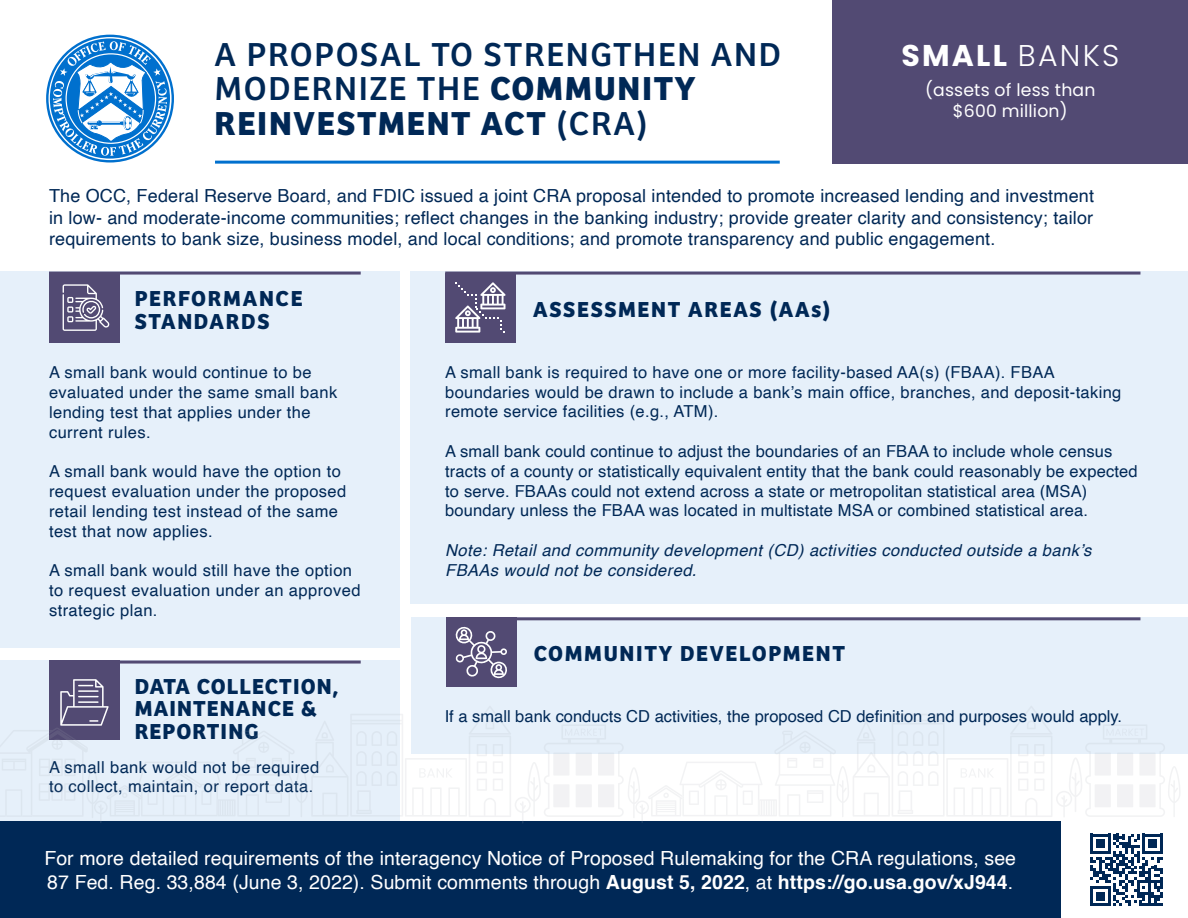
<style>
.page{position:relative;width:1188px;height:918px;background:#fff}
.page>*{position:absolute;margin:0;border:0;box-sizing:border-box;transform-origin:0 0}
.t1{font:34.5px/34.5px "Bree";letter-spacing:.05em;color:#002856}
.t2{font:700 30px "Poppins";letter-spacing:.075em;color:#fff}
.Headers{font:700 22.5px "Bree";letter-spacing:.075em;color:#002856}
.Headers-2{font:700 22.5px/22.5px "Bree";letter-spacing:.05em;color:#002856}
.Regular_Text{font:19.5px/24px "Helvetica";letter-spacing:.005em;color:#fff}
.Regular_Text-2{font:18px/21.6px "Helvetica";letter-spacing:.01em;color:#002856;text-align:justify}
.t3{font:17.25px "Poppins";letter-spacing:.01em;color:#fff}
.Regular_Text-3{font:16.5px/19.8px "Helvetica";letter-spacing:.02em;color:#002856}
.Regular_Text-4{font:italic 16.5px/19.8px "Helvetica";letter-spacing:.025em;color:#002856}
.Regular_Text-5{font:16.5px "Helvetica";color:#002856}
.s1{font-weight:700}
.s2{font-weight:300}
</style>
<div class="page">
<div style="left:0;top:272px;width:400px;height:376px;background:#e6f0fa"></div>
<div style="left:411px;top:272px;width:777px;height:332px;background:#e6f0fa"></div>
<div style="left:411px;top:617px;width:777px;height:137px;background:linear-gradient(to right,#e6f0fa,#e6f0fa)"></div>
<svg style="left:47px;top:36px;width:126px;height:125px"></svg>
<svg style="left:50px;top:38px;width:120px;height:121px"></svg>
<svg style="left:53px;top:41px;width:114px;height:115px"></svg>
<div style="left:833px;top:0;width:355px;height:164px;background:#524a73"></div>
<hr style="left:49px;top:272px;width:312px;height:3px;background:#524a73">
<hr style="left:445px;top:272px;width:695px;height:3px;background:#524a73">
<hr style="left:446px;top:617px;width:694px;height:3px;background:#524a73">
<div style="left:0;top:822px;width:1061px;height:96px;background:#002856"></div>
<div style="left:49px;top:273px;width:71px;height:69px;background:#524a73"></div>
<div style="left:445px;top:273px;width:71px;height:69px;background:#524a73"></div>
<div style="left:446px;top:617px;width:70px;height:69px;background:#524a73"></div>
<svg style="left:63px;top:284px;width:47px;height:47px"></svg>
<svg style="left:455px;top:282px;width:51px;height:51px"></svg>
<svg style="left:1090px;top:834px;width:73px;height:72px"></svg>
<svg style="left:0;top:626px;width:1182px;height:197px"></svg>
<hr style="left:215px;top:161px;width:565px;height:3px;background:#0070ce">
<p class="t1" style="left:215px;top:34px;width:568px">A PROPOSAL TO STRENGTHEN AND<br>MODERNIZE THE <span class="s1">COMMUNITY<br>REINVESTMENT ACT</span> (CRA)</p>
<p class="t2" style="left:901px;top:38px;width:219px">SMALL <span class="s2">BANKS</span></p>
<p class="t3" style="left:925px;top:80px;width:172px">(assets of less than</p>
<p class="t3" style="left:953px;top:101px;width:116px">$600 million)</p>
<p class="Regular_Text-2" style="left:49px;top:186px;width:1047px">The OCC, Federal Reserve Board, and FDIC issued a joint CRA proposal intended to promote increased lending and investment in low- and moderate-income communities; reflect changes in the banking industry; provide greater clarity and consistency; tailor requirements to bank size, business model, and local conditions; and promote transparency and public engagement.</p>
<h1 class="Headers" style="left:135px;top:281px;width:169px">PERFORMANCE</h1>
<h1 class="Headers" style="left:135px;top:303px;width:136px">STANDARDS</h1>
<p class="Regular_Text-3" style="left:49px;top:363px;width:290px">A small bank would continue to be evaluated under the same small bank lending test that applies under the current rules.</p>
<p class="Regular_Text-3" style="left:49px;top:462px;width:299px">A small bank would have the option to request evaluation under the proposed retail lending test instead of the same test that now applies.</p>
<p class="Regular_Text-3" style="left:49px;top:561px;width:313px">A small bank would still have the option to request evaluation under an approved strategic plan.</p>
<h1 class="Headers-2" style="left:135px;top:673px;width:205px">DATA COLLECTION,</h1>
<h1 class="Headers-2" style="left:135px;top:696px;width:183px">MAINTENANCE &amp;<br>REPORTING</h1>
<p class="Regular_Text-3" style="left:49px;top:757px;width:272px">A small bank would not be required to collect, maintain, or report data.</p>
<h1 class="Headers" style="left:533px;top:291px;width:299px">ASSESSMENT AREAS (AAs)</h1>
<p class="Regular_Text-3" style="left:445px;top:363px;width:678px">A small bank is required to have one or more facility-based AA(s) (FBAA). FBAA boundaries would be drawn to include a bank’s main office, branches, and deposit-taking remote service facilities (e.g., ATM).</p>
<p class="Regular_Text-3" style="left:445px;top:442px;width:694px">A small bank could continue to adjust the boundaries of an FBAA to include whole census tracts of a county or statistically equivalent entity that the bank could reasonably be expected to serve. FBAAs could not extend across a state or metropolitan statistical area (MSA) boundary unless the FBAA was located in multistate MSA or combined statistical area.</p>
<p class="Regular_Text-4" style="left:445px;top:541px;width:648px">Note: Retail and community development (CD) activities conducted outside a bank’s<br>FBAAs would not be considered.</p>
<h1 class="Headers" style="left:534px;top:635px;width:313px">COMMUNITY DEVELOPMENT</h1>
<p class="Regular_Text-5" style="left:445px;top:703px;width:679px">If a small bank conducts CD activities, the proposed CD definition and purposes would apply.</p>
<p class="Regular_Text" style="left:44px;top:847px;width:973px">For more detailed requirements of the interagency Notice of Proposed Rulemaking for the CRA regulations, see<br>87 Fed. Reg. 33,884 (June 3, 2022). Submit comments through <span class="s1">August 5, 2022</span>, at <span class="s1">https://go.usa.gov/xJ944</span>.</p>
</div>
